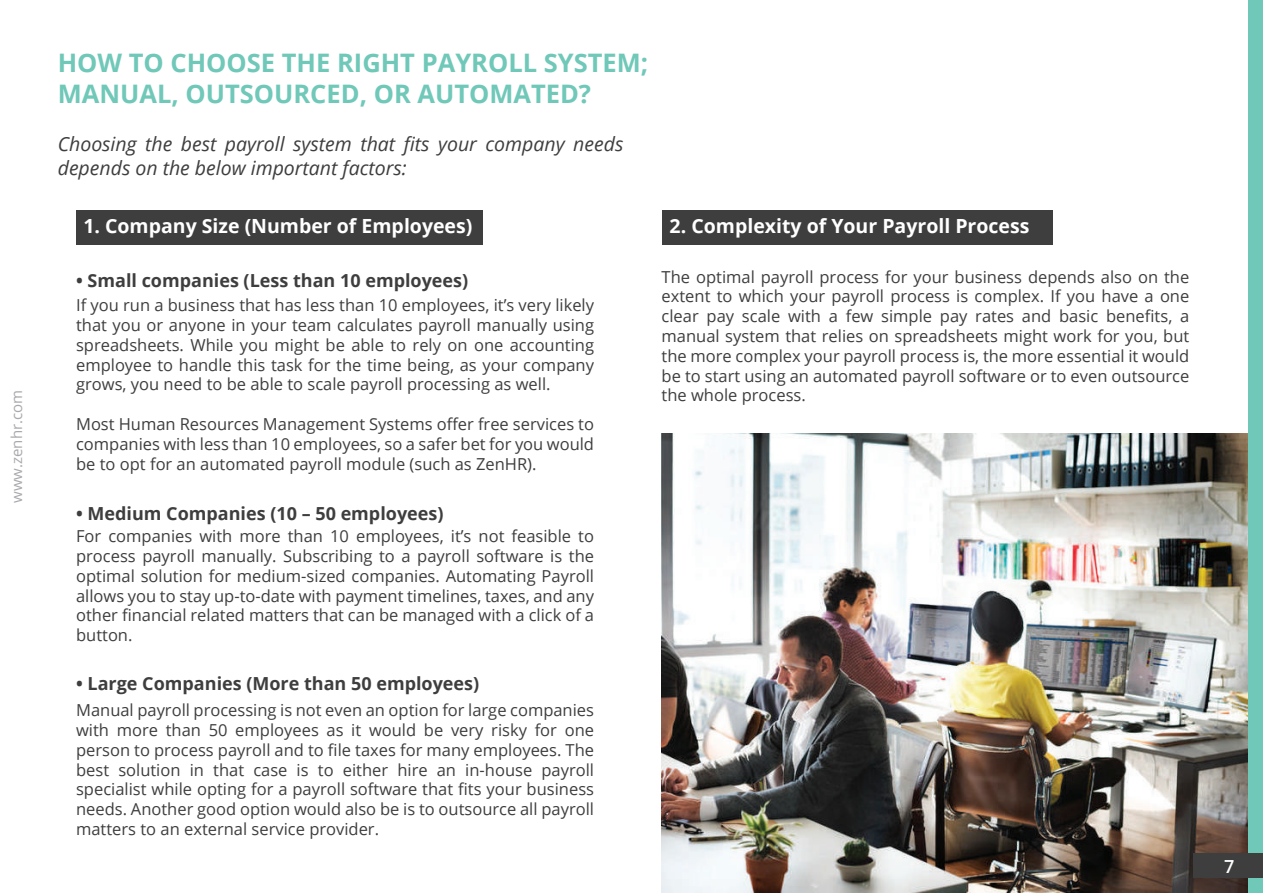
<style>
.page{position:relative;width:1263px;height:893px;background:#fff}
.page>*{position:absolute;margin:0;border:0;box-sizing:border-box;transform-origin:0 0}
.t1{font:700 25.5px/30.6px "Open Sans";color:#6fc8b8}
.t2{font:italic 19.5px/23.4px "Open Sans";color:#3e3e3f}
.t3{font:700 19.5px "Open Sans";color:#fff}
.t4{font:700 18px "Open Sans";color:#3e3e3f}
.t5{font:600 18px "Open Sans";color:#fff}
.t6{font:16.5px/19.8px "Open Sans";color:#3e3e3f;text-align:justify}
.t7{font:15px "Open Sans";color:#a8a9ad}
</style>
<div class="page">
<img style="left:662px;top:433px;width:587px;height:459px">
<div style="left:1249px;top:0;width:14px;height:893px;background:#6fc8b8"></div>
<div style="left:76px;top:210px;width:406px;height:34px;background:#3e3e3f"></div>
<div style="left:662px;top:210px;width:391px;height:34px;background:#3e3e3f"></div>
<div style="left:1194px;top:854px;width:69px;height:24px;background:#3e3e3f"></div>
<p class="t7" style="left:7px;top:503px;width:115px;rotate:-90deg">www.zenhr.com</p>
<h1 class="t1" style="left:58px;top:47px;width:592px">HOW TO CHOOSE THE RIGHT PAYROLL SYSTEM;<br>MANUAL, OUTSOURCED, OR AUTOMATED?</h1>
<p class="t2" style="left:58px;top:132px;width:567px">Choosing the best payroll system that fits your company needs depends on the below important factors:</p>
<p class="t3" style="left:83px;top:212px;width:391px">1. Company Size (Number of Employees)</p>
<p class="t3" style="left:670px;top:212px;width:361px">2. Complexity of Your Payroll Process</p>
<p class="t4" style="left:76px;top:267px;width:394px">• Small companies (Less than 10 employees)</p>
<p class="t6" style="left:662px;top:266px;width:529px">The optimal payroll process for your business depends also on the extent to which your payroll process is complex. If you have a one clear pay scale with a few simple pay rates and basic benefits, a manual system that relies on spreadsheets might work for you, but the more complex your payroll process is, the more essential it would be to start using an automated payroll software or to even outsource the whole process.</p>
<p class="t6" style="left:76px;top:295px;width:519px">If you run a business that has less than 10 employees, it’s very likely that you or anyone in your team calculates payroll manually using spreadsheets. While you might be able to rely on one accounting employee to handle this task for the time being, as your company grows, you need to be able to scale payroll processing as well.</p>
<p class="t6" style="left:76px;top:414px;width:519px">Most Human Resources Management Systems offer free services to companies with less than 10 employees, so a safer bet for you would be to opt for an automated payroll module (such as ZenHR).</p>
<p class="t4" style="left:76px;top:500px;width:369px">• Medium Companies (10 – 50 employees)</p>
<p class="t6" style="left:76px;top:526px;width:519px">For companies with more than 10 employees, it’s not feasible to process payroll manually. Subscribing to a payroll software is the optimal solution for medium-sized companies. Automating Payroll allows you to stay up-to-date with payment timelines, taxes, and any other financial related matters that can be managed with a click of a button.</p>
<p class="t4" style="left:76px;top:671px;width:405px">• Large Companies (More than 50 employees)</p>
<p class="t6" style="left:76px;top:700px;width:519px">Manual payroll processing is not even an option for large companies with more than 50 employees as it would be very risky for one person to process payroll and to file taxes for many employees. The best solution in that case is to either hire an in-house payroll specialist while opting for a payroll software that fits your business needs. Another good option would also be is to outsource all payroll matters to an external service provider.</p>
<p class="t5" style="left:1224px;top:854px;width:12px">7</p>
</div>
